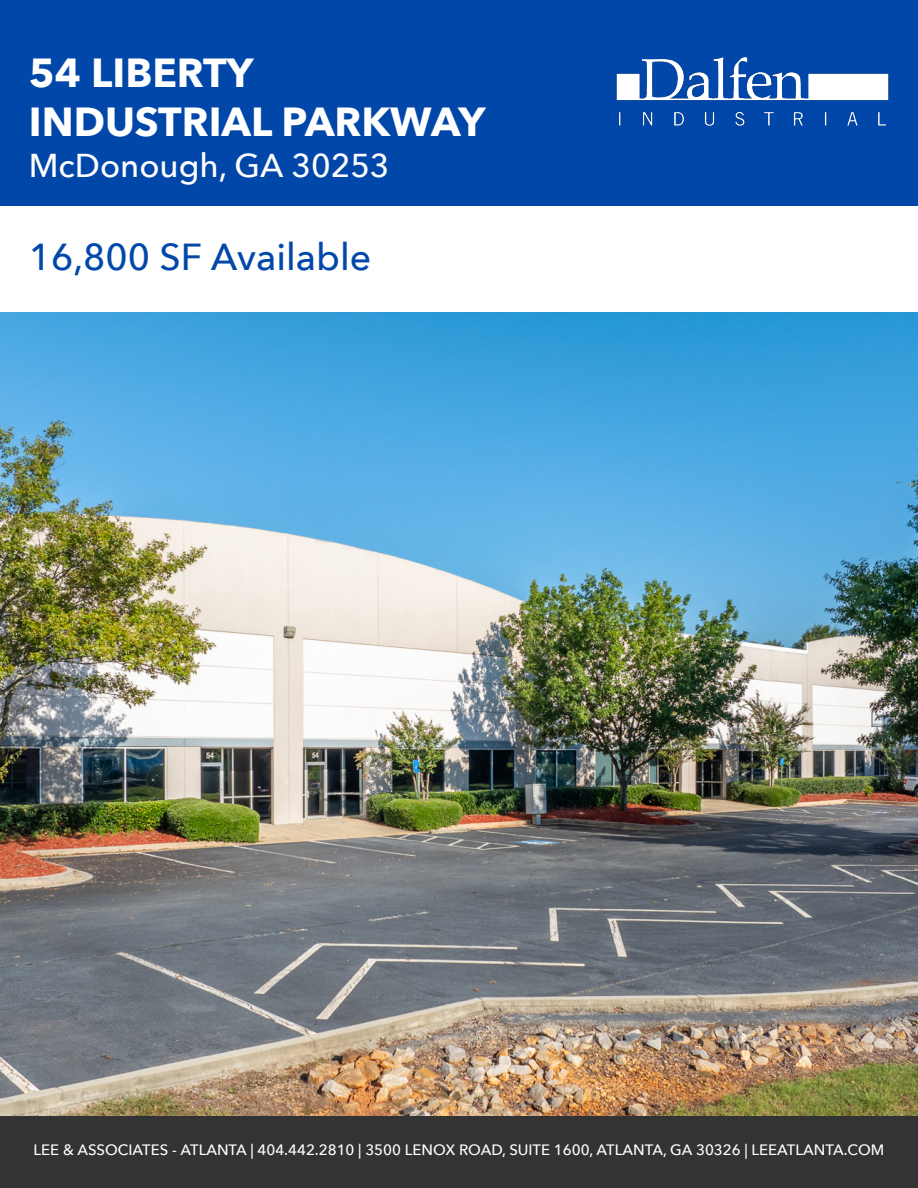
<style>
.page{position:relative;width:918px;height:1188px;background:#fff}
.page>*{position:absolute;margin:0;border:0;box-sizing:border-box;transform-origin:0 0}
.t1{font:700 40.5px "Avenir Next";color:#fff}
.t2{font:500 37.5px "Avenir Next";color:#0248aa}
.t3{font:500 33px "Avenir Next";color:#fff}
.t4{font:500 15px "Avenir Next";color:#fff}
</style>
<div class="page">
<div style="left:0;top:0;width:918px;height:226px;background:#0147a9"></div>
<img style="left:0;top:312px;width:918px;height:804px">
<img style="left:616px;top:57px;width:273px;height:69px">
<div style="left:0;top:1116px;width:918px;height:72px;background:#323332"></div>
<div style="left:0;top:206px;width:918px;height:105px;background:#fff"></div>
<p class="t1" style="left:29px;top:38px;width:226px">54 LIBERTY</p>
<p class="t1" style="left:29px;top:87px;width:458px">INDUSTRIAL PARKWAY</p>
<p class="t3" style="left:29px;top:138px;width:362px">McDonough, GA 30253</p>
<p class="t2" style="left:29px;top:225px;width:344px">16,800 SF Available</p>
<p class="t4" style="left:34px;top:1137px;width:852px">LEE &amp; ASSOCIATES - ATLANTA | 404.442.2810 | 3500 LENOX ROAD, SUITE 1600, ATLANTA, GA 30326 | LEEATLANTA.COM</p>
</div>
